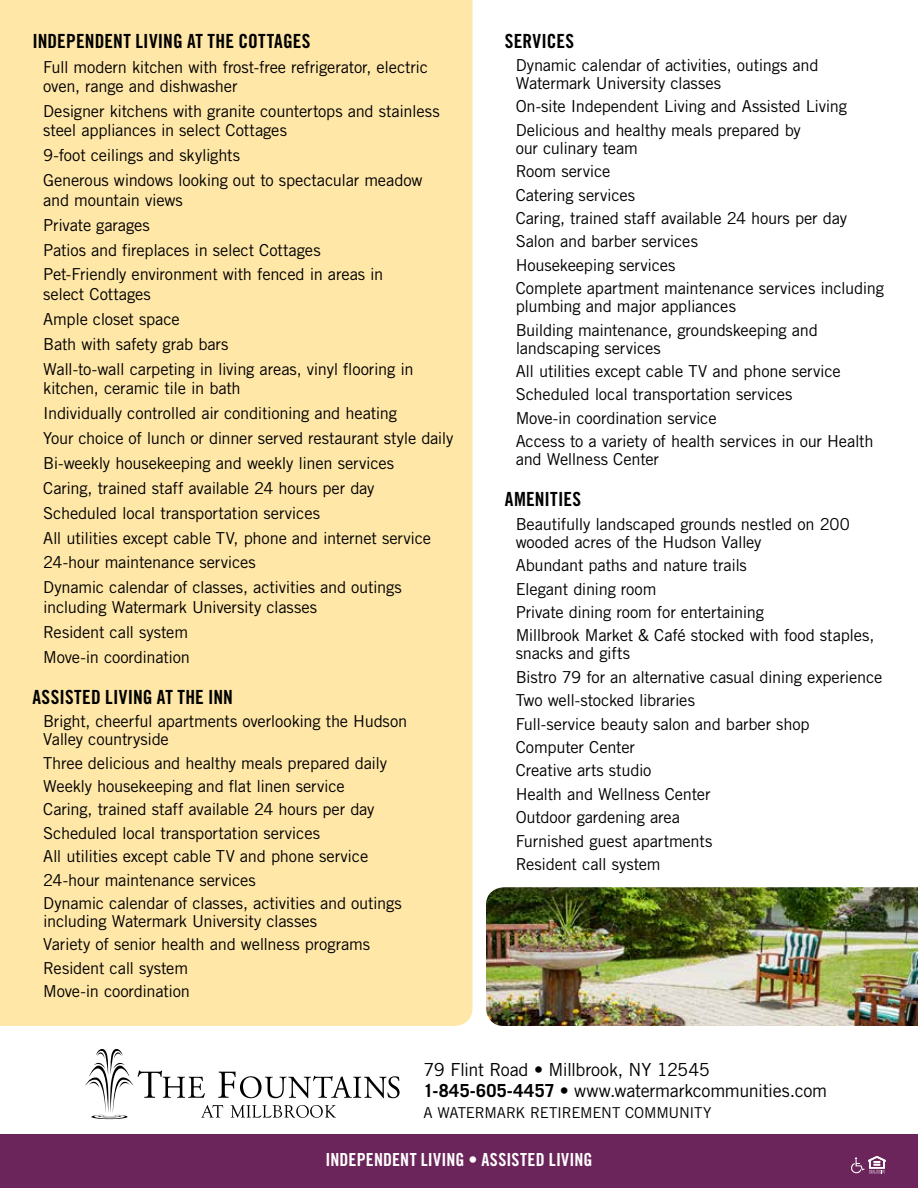
<style>
.page{position:relative;width:918px;height:1188px;background:#fff}
.page>*{position:absolute;margin:0;border:0;box-sizing:border-box;transform-origin:0 0}
.t1{font:19.5px "Trade Gothic Bold Cond Twenty";letter-spacing:.01em;color:#000}
.t2{font:18px/21px "Trade Gothic";letter-spacing:-.02em;color:#000}
.t3{font:18px "Trade Gothic Bold Cond Twenty";letter-spacing:.01em;color:#fff}
.t4{font:16.5px/23.4px "Trade Gothic";letter-spacing:-.015em;color:#000}
.t5{font:15px "Trade Gothic";letter-spacing:-.02em;color:#000}
.s1{font-weight:700}
</style>
<div class="page">
<div style="left:0;top:0;width:472px;height:1026px;background:#ffe7a8"></div>
<div style="left:0;top:1134px;width:918px;height:54px;background:#6c255b"></div>
<svg style="left:851px;top:1156px;width:35px;height:18px"></svg>
<svg style="left:85px;top:1049px;width:315px;height:70px"></svg>
<img style="left:486px;top:887px;width:432px;height:139px">
<p class="t1" style="left:32px;top:29px;width:280px">INDEPENDENT LIVING AT THE COTTAGES</p>
<p class="t4" style="left:43px;top:57px;width:386px;line-height:19.5px">Full modern kitchen with frost-free refrigerator, electric oven, range and dishwasher</p>
<p class="t4" style="left:43px;top:101px;width:398px;line-height:19.5px">Designer kitchens with granite countertops and stainless steel appliances in select Cottages</p>
<p class="t4" style="left:43px;top:143px;width:381px;line-height:24.9px">9-foot ceilings and skylights<br>Generous windows looking out to spectacular meadow</p>
<p class="t4" style="left:43px;top:187px;width:342px;line-height:24.9px">and mountain views<br>Private garages<br>Patios and fireplaces in select Cottages<br>Pet-Friendly environment with fenced in areas in</p>
<p class="t4" style="left:43px;top:281px;width:372px;line-height:24.9px">select Cottages<br>Ample closet space<br>Bath with safety grab bars<br>Wall-to-wall carpeting in living areas, vinyl flooring in</p>
<p class="t4" style="left:43px;top:376px;width:412px;line-height:24.9px">kitchen, ceramic tile in bath<br>Individually controlled air conditioning and heating<br>Your choice of lunch or dinner served restaurant style daily Bi-weekly housekeeping and weekly linen services<br>Caring, trained staff available 24 hours per day<br>Scheduled local transportation services<br>All utilities except cable TV, phone and internet service 24-hour maintenance services<br>Dynamic calendar of classes, activities and outings</p>
<p class="t4" style="left:43px;top:594px;width:276px;line-height:24.9px">including Watermark University classes<br>Resident call system<br>Move-in coordination</p>
<p class="t1" style="left:32px;top:685px;width:202px">ASSISTED LIVING AT THE INN</p>
<p class="t4" style="left:43px;top:712px;width:366px;line-height:18px">Bright, cheerful apartments overlooking the Hudson<br>Valley countryside</p>
<p class="t4" style="left:43px;top:751px;width:360px">Three delicious and healthy meals prepared daily Weekly housekeeping and flat linen service<br>Caring, trained staff available 24 hours per day Scheduled local transportation services<br>All utilities except cable TV and phone service 24-hour maintenance services<br>Dynamic calendar of classes, activities and outings</p>
<p class="t4" style="left:43px;top:909px;width:328px">including Watermark University classes<br>Variety of senior health and wellness programs Resident call system<br>Move-in coordination</p>
<p class="t1" style="left:505px;top:29px;width:71px">SERVICES</p>
<p class="t4" style="left:516px;top:56px;width:304px;line-height:18px">Dynamic calendar of activities, outings and<br>Watermark University classes</p>
<p class="t4" style="left:516px;top:95px;width:333px">On-site Independent Living and Assisted Living<br>Delicious and healthy meals prepared by</p>
<p class="t4" style="left:516px;top:136px;width:370px">our culinary team<br>Room service<br>Catering services<br>Caring, trained staff available 24 hours per day<br>Salon and barber services<br>Housekeeping services<br>Complete apartment maintenance services including</p>
<p class="t4" style="left:516px;top:294px;width:304px">plumbing and major appliances<br>Building maintenance, groundskeeping and</p>
<p class="t4" style="left:516px;top:336px;width:359px">landscaping services<br>All utilities except cable TV and phone service Scheduled local transportation services<br>Move-in coordination service<br>Access to a variety of health services in our Health</p>
<p class="t4" style="left:516px;top:447px;width:145px">and Wellness Center</p>
<p class="t1" style="left:505px;top:488px;width:78px">AMENITIES</p>
<p class="t4" style="left:516px;top:515px;width:336px;line-height:18px">Beautifully landscaped grounds nestled on 200 wooded acres of the Hudson Valley</p>
<p class="t4" style="left:516px;top:553px;width:360px">Abundant paths and nature trails<br>Elegant dining room<br>Private dining room for entertaining<br>Millbrook Market &amp; Café stocked with food staples,</p>
<p class="t4" style="left:516px;top:642px;width:368px">snacks and gifts<br>Bistro 79 for an alternative casual dining experience<br>Two well-stocked libraries<br>Full-service beauty salon and barber shop<br>Computer Center<br>Creative arts studio<br>Health and Wellness Center<br>Outdoor gardening area<br>Furnished guest apartments<br>Resident call system</p>
<p class="t2" style="left:424px;top:1059px;width:405px">79 Flint Road • Millbrook, NY 12545<br><span class="s1">1-845-605-4457</span> • www.watermarkcommunities.com</p>
<p class="t5" style="left:424px;top:1104px;width:289px">A WATERMARK RETIREMENT COMMUNITY</p>
<p class="t3" style="left:326px;top:1148px;width:268px">INDEPENDENT LIVING • ASSISTED LIVING</p>
</div>
